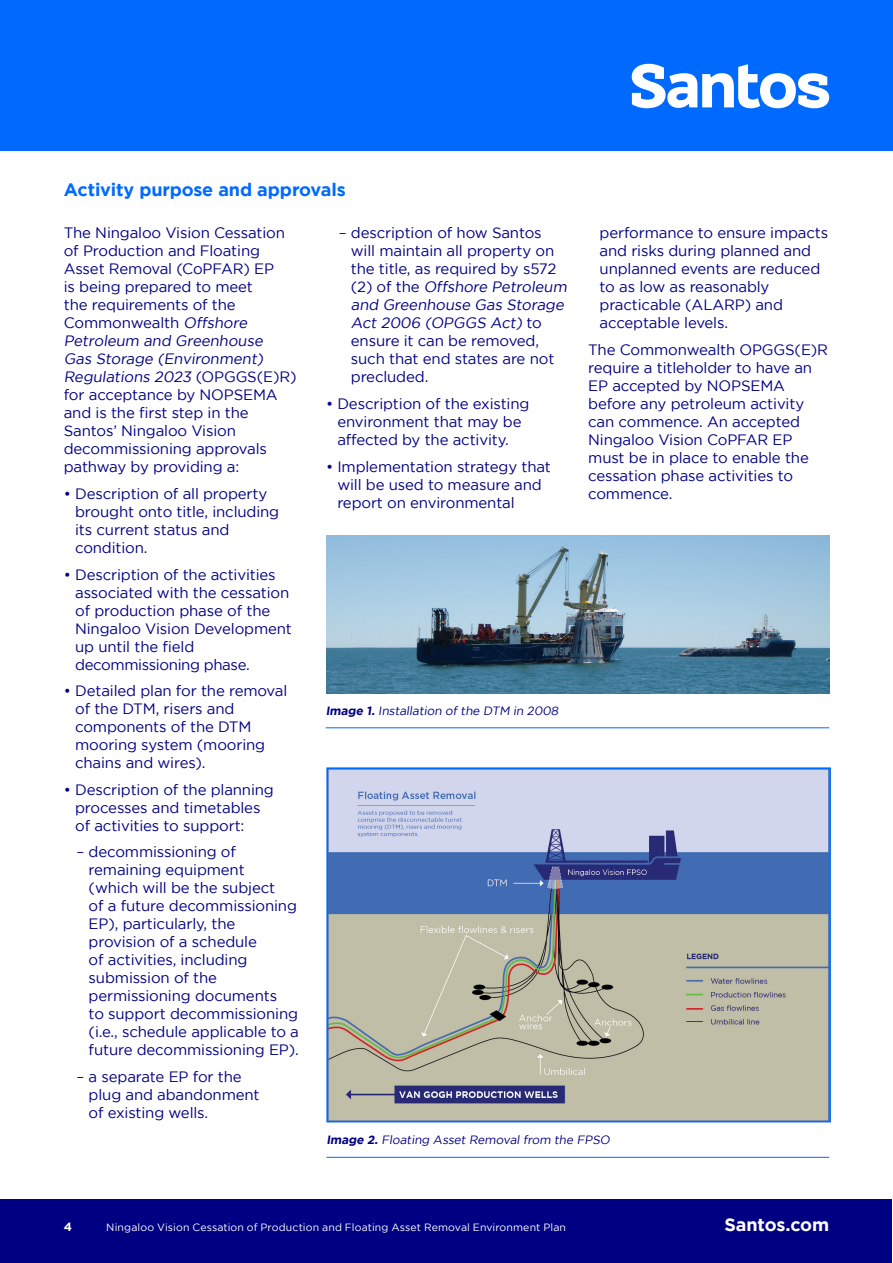
<style>
.page{position:relative;width:893px;height:1263px;background:#fff}
.page>*{position:absolute;margin:0;border:0;box-sizing:border-box;transform-origin:0 0}
.t1{font:700 18px "Gotham";letter-spacing:-.01em;color:#006aff}
.t2{font:700 18px "Gotham";letter-spacing:-.01em;color:#fff}
.t3{font:15px/18px "Gotham";letter-spacing:-.01em;color:#000082}
.t4{font:12px "Gotham";color:#000082}
.t5{font:700 12px "Gotham";color:#fff}
.t6{font:10.5px "Gotham";letter-spacing:.01em;color:#fff}
.s1{font-weight:700}
</style>
<div class="page">
<div style="left:0;top:0;width:893px;height:151px;background:#006aff"></div>
<div style="left:0;top:1199px;width:892px;height:64px;background:#000082"></div>
<svg style="left:632px;top:64px;width:197px;height:44px"></svg>
<img style="left:329px;top:770px;width:499px;height:349px">
<div style="left:326px;top:767px;width:505px;height:355px;border:2px solid #006aff"></div>
<img style="left:326px;top:536px;width:503px;height:157px">
<hr style="left:326px;top:727px;width:503px;height:1px;background:#006aff">
<hr style="left:326px;top:1157px;width:503px;height:1px;background:#006aff">
<p class="t1" style="left:64px;top:179px;width:284px">Activity purpose and approvals</p>
<p class="t3" style="left:64px;top:224px;width:234px">The Ningaloo Vision Cessation of Production and Floating<br>Asset Removal (CoPFAR) EP<br>is being prepared to meet<br>the requirements of the<br>Commonwealth Offshore<br>Petroleum and Greenhouse<br>Gas Storage (Environment)<br>Regulations 2023 (OPGGS(E)R) for acceptance by NOPSEMA and is the first step in the<br>Santos’ Ningaloo Vision decommissioning approvals pathway by providing a:</p>
<p class="t3" style="left:75px;top:484px;width:206px;text-indent:-11px">• Description of all property brought onto title, including its current status and condition.</p>
<p class="t3" style="left:75px;top:565px;width:218px;text-indent:-11px">• Description of the activities associated with the cessation of production phase of the<br>Ningaloo Vision Development up until the field decommissioning phase.</p>
<p class="t3" style="left:75px;top:681px;width:214px;text-indent:-11px">• Detailed plan for the removal of the DTM, risers and components of the DTM mooring system (mooring chains and wires).</p>
<p class="t3" style="left:75px;top:780px;width:200px;text-indent:-11px">• Description of the planning processes and timetables of activities to support:</p>
<p class="t3" style="left:89px;top:842px;width:212px;text-indent:-12px">– decommissioning of remaining equipment<br>(which will be the subject<br>of a future decommissioning<br>EP), particularly, the provision of a schedule<br>of activities, including submission of the permissioning documents<br>to support decommissioning (i.e., schedule applicable to a future decommissioning EP).</p>
<p class="t3" style="left:89px;top:1067px;width:173px;text-indent:-12px">– a separate EP for the plug and abandonment of existing wells.</p>
<p class="t3" style="left:351px;top:224px;width:220px;text-indent:-12px">– description of how Santos will maintain all property on the title, as required by s572 (2) of the Offshore Petroleum and Greenhouse Gas Storage<br>Act 2006 (OPGGS Act) to ensure it can be removed, such that end states are not precluded.</p>
<p class="t3" style="left:337px;top:394px;width:194px;text-indent:-11px">• Description of the existing environment that may be affected by the activity.</p>
<p class="t3" style="left:337px;top:457px;width:215px;text-indent:-11px">• Implementation strategy that will be used to measure and report on environmental</p>
<p class="t4" style="left:326px;top:704px;width:236px"><span class="s1">Image 1.</span> Installation of the DTM in 2008</p>
<p class="t3" style="left:600px;top:224px;width:230px">performance to ensure impacts and risks during planned and unplanned events are reduced to as low as reasonably practicable (ALARP) and acceptable levels.</p>
<p class="t3" style="left:588px;top:340px;width:241px">The Commonwealth OPGGS(E)R require a titleholder to have an<br>EP accepted by NOPSEMA before any petroleum activity can commence. An accepted<br>Ningaloo Vision CoPFAR EP must be in place to enable the cessation phase activities to commence.</p>
<p class="t4" style="left:326px;top:1133px;width:287px"><span class="s1">Image 2.</span> Floating Asset Removal from the FPSO</p>
<p class="t5" style="left:64px;top:1220px;width:10px">4</p>
<p class="t6" style="left:106px;top:1221px;width:461px">Ningaloo Vision Cessation of Production and Floating Asset Removal Environment Plan</p>
<p class="t2" style="left:724px;top:1214px;width:106px">Santos.com</p>
</div>
